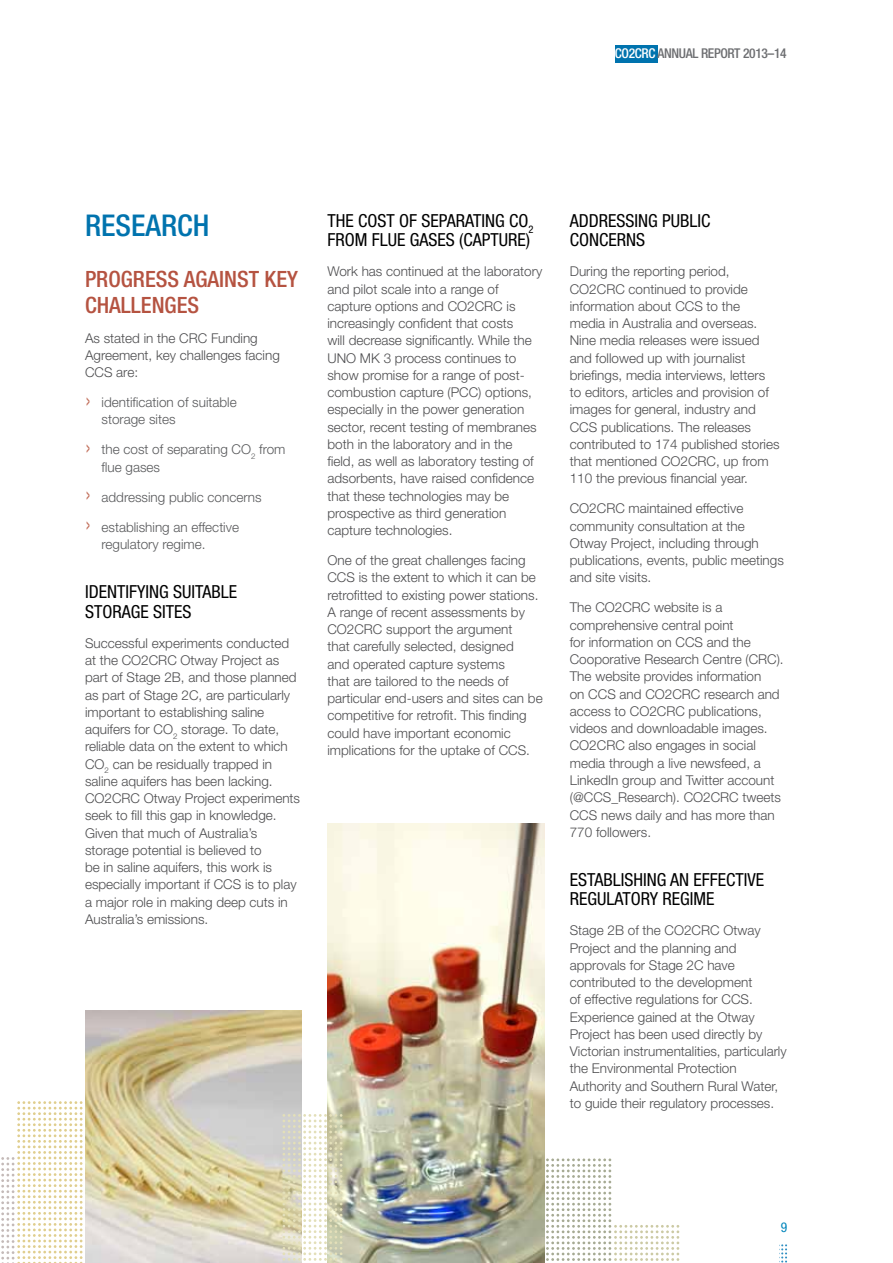
<style>
.page{position:relative;width:893px;height:1263px;background:#fff}
.page>*{position:absolute;margin:0;border:0;box-sizing:border-box;transform-origin:0 0}
.t1{font:500 condensed 30px "Helvetica Neue LT";color:#0073ae}
.t2{font:500 condensed 22.5px "Helvetica Neue LT";color:#b55341}
.t3{font:condensed 18px/19.5px "Helvetica Neue LT";color:#000}
.t4{font:300 13.5px/17.2px "Helvetica Neue LT";color:#4d4d4f}
.t5{font:300 13.5px/17.2px "Helvetica Neue LT";color:#58595b}
.t6{font:500 condensed 13.5px "Helvetica Neue LT";letter-spacing:-.025em;color:#6d6e71}
.t7{font:condensed 13.5px "Helvetica Neue LT";color:#0085bb}
.s1{color:#fff}
.s2{font-size:27px;color:#c26f5b}
</style>
<div class="page">
<div style="left:615px;top:45px;width:42px;height:18px;background:#0073ae"></div>
<img style="left:327px;top:824px;width:217px;height:439px">
<svg style="left:546px;top:1158px;width:133px;height:103px"></svg>
<img style="left:85px;top:1010px;width:217px;height:253px">
<svg style="left:282px;top:1114px;width:60px;height:149px"></svg>
<svg style="left:1px;top:1101px;width:81px;height:162px"></svg>
<svg style="left:781px;top:1244px;width:6px;height:19px"></svg>
<p class="t6" style="left:615px;top:45px;width:173px"><span class="s1">CO2CRC</span> ANNUAL REPORT 2013–14</p>
<h1 class="t1" style="left:85px;top:208px;width:32px">RESEARC</h1>
<h1 class="t1" style="left:193px;top:208px;width:18px">H</h1>
<h2 class="t2" style="left:85px;top:266px;width:60px">PROGRESS</h2>
<h2 class="t2" style="left:184px;top:266px;width:36px">AGAINST</h2>
<h2 class="t2" style="left:265px;top:266px;width:35px">KEY</h2>
<h2 class="t2" style="left:85px;top:291px;width:37px">CHALLEN</h2>
<h2 class="t2" style="left:165px;top:291px;width:24px">GES</h2>
<p class="t4" style="left:85px;top:329px;width:196px">As stated in the CRC Funding<br>Agreement, key challenges facing<br>CCS are:</p>
<p class="t5" style="left:102px;top:393px;width:137px;text-indent:-17px"><span class="s2">›</span> identification of suitable storage sites</p>
<p class="t5" style="left:102px;top:441px;width:185px;text-indent:-17px"><span class="s2">›</span> the cost of separating CO<sub>2</sub> from flue gases</p>
<p class="t5" style="left:85px;top:488px;width:178px"><span class="s2">›</span> addressing public concerns</p>
<p class="t5" style="left:102px;top:518px;width:139px;text-indent:-17px"><span class="s2">›</span> establishing an effective regulatory regime.</p>
<h3 class="t3" style="left:85px;top:582px;width:154px">IDENTIFYING SUITABLE<br>STORAGE SITES</h3>
<p class="t4" style="left:85px;top:634px;width:217px">Successful experiments conducted at the CO2CRC Otway Project as part of Stage 2B, and those planned as part of Stage 2C, are particularly important to establishing saline aquifers for CO<sub>2</sub> storage. To date, reliable data on the extent to which CO<sub>2</sub> can be residually trapped in saline aquifers has been lacking.<br>CO2CRC Otway Project experiments seek to fill this gap in knowledge.<br>Given that much of Australia’s storage potential is believed to<br>be in saline aquifers, this work is especially important if CCS is to play a major role in making deep cuts in Australia’s emissions.</p>
<h3 class="t3" style="left:327px;top:211px;width:208px">THE COST OF SEPARATING CO <sub>2<br></sub>FROM FLUE GASES (CAPTURE)</h3>
<p class="t4" style="left:327px;top:263px;width:216px">Work has continued at the laboratory and pilot scale into a range of capture options and CO2CRC is increasingly confident that costs<br>will decrease significantly. While the UNO MK 3 process continues to show promise for a range of post&shy;combustion capture (PCC) options, especially in the power generation sector, recent testing of membranes both in the laboratory and in the field, as well as laboratory testing of adsorbents, have raised confidence that these technologies may be prospective as third generation capture technologies.</p>
<p class="t4" style="left:327px;top:551px;width:217px">One of the great challenges facing CCS is the extent to which it can be retrofitted to existing power stations.<br>A range of recent assessments by CO2CRC support the argument<br>that carefully selected, designed<br>and operated capture systems<br>that are tailored to the needs of particular end-users and sites can be competitive for retrofit. This finding could have important economic implications for the uptake of CCS.</p>
<h3 class="t3" style="left:570px;top:211px;width:142px">ADDRESSING PUBLIC<br>CONCERNS</h3>
<p class="t4" style="left:570px;top:263px;width:211px">During the reporting period,<br>CO2CRC continued to provide information about CCS to the<br>media in Australia and overseas.<br>Nine media releases were issued and followed up with journalist briefings, media interviews, letters to editors, articles and provision of images for general, industry and<br>CCS publications. The releases contributed to 174 published stories that mentioned CO2CRC, up from<br>110 the previous financial year.</p>
<p class="t4" style="left:570px;top:500px;width:216px">CO2CRC maintained effective community consultation at the<br>Otway Project, including through publications, events, public meetings and site visits.</p>
<p class="t4" style="left:570px;top:599px;width:215px">The CO2CRC website is a comprehensive central point<br>for information on CCS and the<br>Cooporative Research Centre (CRC).<br>The website provides information<br>on CCS and CO2CRC research and access to CO2CRC publications, videos and downloadable images.<br>CO2CRC also engages in social media through a live newsfeed, a<br>LinkedIn group and Twitter account (@CCS_Research). CO2CRC tweets<br>CCS news daily and has more than<br>770 followers.</p>
<h3 class="t3" style="left:570px;top:870px;width:196px">ESTABLISHING AN EFFECTIVE<br>REGULATORY REGIME</h3>
<p class="t4" style="left:570px;top:922px;width:218px">Stage 2B of the CO2CRC Otway Project and the planning and approvals for Stage 2C have contributed to the development<br>of effective regulations for CCS.<br>Experience gained at the Otway Project has been used directly by Victorian instrumentalities, particularly the Environmental Protection Authority and Southern Rural Water, to guide their regulatory processes.</p>
<p class="t7" style="left:781px;top:1219px;width:8px">9</p>
</div>
